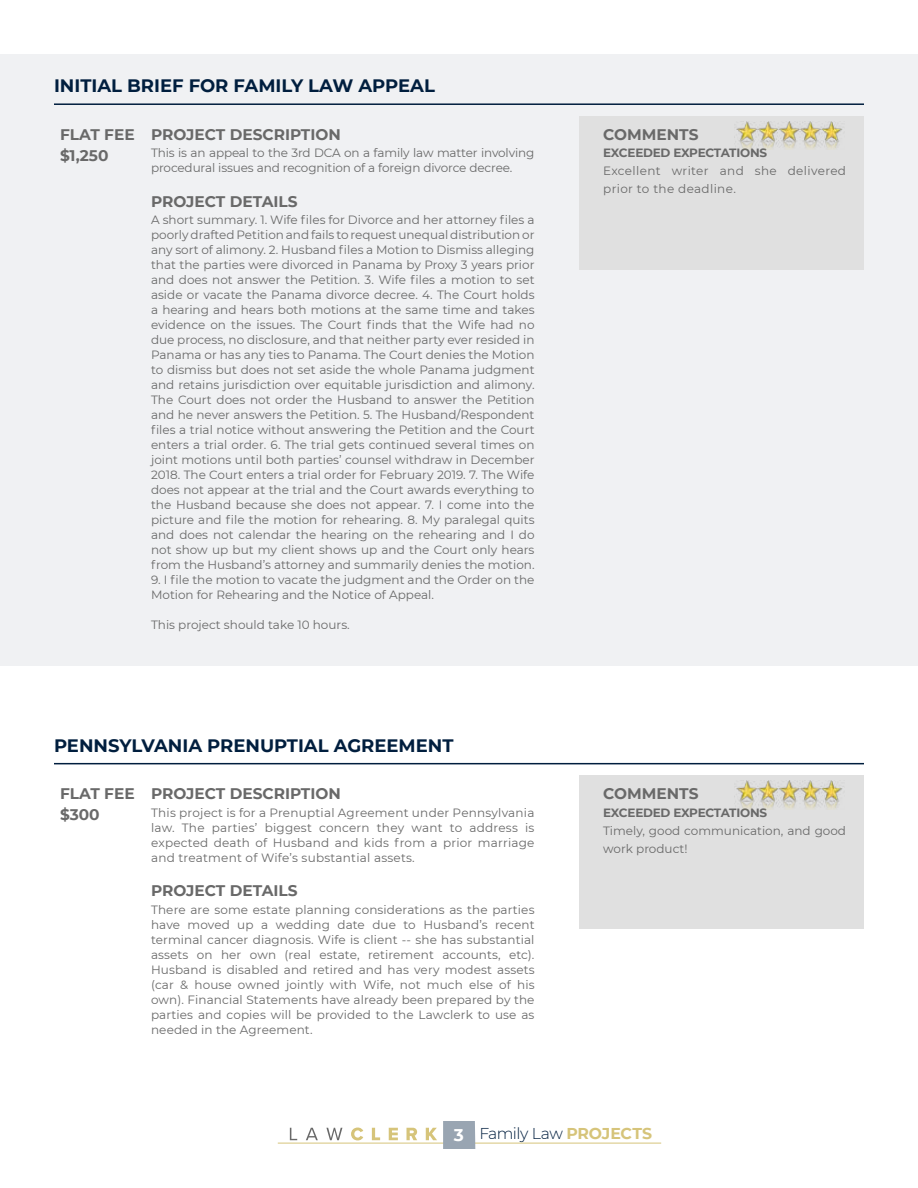
<style>
.page{position:relative;width:918px;height:1188px;background:#fff}
.page>*{position:absolute;margin:0;border:0;box-sizing:border-box;transform-origin:0 0}
.t1{font:700 18px "Montserrat";color:#001e3e}
.t2{font:300 15.75px "Montserrat";letter-spacing:-.04em;color:#001e3e}
.t3{font:700 15.3px "Montserrat";color:#696969}
.t4{font:12px/15px "Montserrat";color:#696969}
.t5{font:12px/18px "Montserrat";letter-spacing:.03em;color:#696969}
.t6{font:700 12px "Montserrat";letter-spacing:-.02em;color:#696969}
.s1{font-weight:700;font-size:16.95px;color:#fff}
.s2{font-weight:700;color:#d6c47a}
</style>
<div class="page">
<svg style="left:290px;top:1128px;width:7px;height:12px"></svg>
<svg style="left:306px;top:1128px;width:12px;height:12px"></svg>
<svg style="left:326px;top:1128px;width:16px;height:12px"></svg>
<svg style="left:351px;top:1128px;width:12px;height:12px"></svg>
<svg style="left:372px;top:1128px;width:8px;height:12px"></svg>
<svg style="left:389px;top:1128px;width:9px;height:12px"></svg>
<svg style="left:407px;top:1128px;width:10px;height:12px"></svg>
<svg style="left:426px;top:1128px;width:11px;height:12px"></svg>
<hr style="left:278px;top:1143px;width:383px;height:1px;background:#d6c47a">
<div style="left:443px;top:1121px;width:32px;height:28px;background:#99a5b2"></div>
<div style="left:0;top:54px;width:918px;height:611px;background:#f0f1f3"></div>
<div style="left:580px;top:116px;width:284px;height:153px;background:#e0e0e0"></div>
<hr style="left:54px;top:103px;width:810px;height:2px;background:#001e3e">
<div style="left:580px;top:775px;width:284px;height:154px;background:#e0e0e0"></div>
<hr style="left:54px;top:763px;width:810px;height:1px;background:#001e3e">
<img style="left:736px;top:781px;width:107px;height:28px">
<img style="left:736px;top:121px;width:107px;height:29px">
<h1 class="t1" style="left:54px;top:77px;width:382px">INITIAL BRIEF FOR FAMILY LAW APPEAL</h1>
<p class="t3" style="left:60px;top:127px;width:282px">FLAT FEE PROJECT DESCRIPTION</p>
<p class="t3" style="left:603px;top:127px;width:97px">COMMENTS</p>
<p class="t3" style="left:60px;top:148px;width:50px">$1,250</p>
<p class="t4" style="left:151px;top:146px;width:385px">This is an appeal to the 3rd DCA on a family law matter involving procedural issues and recognition of a foreign divorce decree.</p>
<p class="t6" style="left:603px;top:148px;width:165px">EXCEEDED EXPECTATIONS</p>
<p class="t5" style="left:603px;top:163px;width:244px">Excellent writer and she delivered prior to the deadline.</p>
<p class="t3" style="left:151px;top:194px;width:148px">PROJECT DETAILS</p>
<p class="t4" style="left:151px;top:212px;width:385px;text-align:justify">A short summary. 1. Wife files for Divorce and her attorney files a poorly drafted Petition and fails to request unequal distribution or any sort of alimony. 2. Husband files a Motion to Dismiss alleging that the parties were divorced in Panama by Proxy 3 years prior and does not answer the Petition. 3. Wife files a motion to set aside or vacate the Panama divorce decree. 4. The Court holds a hearing and hears both motions at the same time and takes evidence on the issues. The Court finds that the Wife had no due process, no disclosure, and that neither party ever resided in Panama or has any ties to Panama. The Court denies the Motion to dismiss but does not set aside the whole Panama judgment and retains jurisdiction over equitable jurisdiction and alimony.<br>The Court does not order the Husband to answer the Petition and he never answers the Petition. 5. The Husband/Respondent files a trial notice without answering the Petition and the Court enters a trial order. 6. The trial gets continued several times on joint motions until both parties’ counsel withdraw in December 2018. The Court enters a trial order for February 2019. 7. The Wife does not appear at the trial and the Court awards everything to the Husband because she does not appear. 7. I come into the picture and file the motion for rehearing. 8. My paralegal quits and does not calendar the hearing on the rehearing and I do not show up but my client shows up and the Court only hears from the Husband’s attorney and summarily denies the motion.</p>
<p class="t4" style="left:151px;top:572px;width:385px">9. I file the motion to vacate the judgment and the Order on the<br>Motion for Rehearing and the Notice of Appeal.</p>
<p class="t4" style="left:151px;top:618px;width:200px">This project should take 10 hours.</p>
<h1 class="t1" style="left:54px;top:737px;width:401px">PENNSYLVANIA PRENUPTIAL AGREEMENT</h1>
<p class="t3" style="left:60px;top:787px;width:282px">FLAT FEE PROJECT DESCRIPTION</p>
<p class="t3" style="left:603px;top:787px;width:97px">COMMENTS</p>
<p class="t3" style="left:60px;top:808px;width:41px">$300</p>
<p class="t4" style="left:151px;top:806px;width:385px;text-align:justify">This project is for a Prenuptial Agreement under Pennsylvania law. The parties’ biggest concern they want to address is expected death of Husband and kids from a prior marriage and treatment of Wife’s substantial assets.</p>
<p class="t6" style="left:603px;top:807px;width:165px">EXCEEDED EXPECTATIONS</p>
<p class="t4" style="left:603px;top:822px;width:244px;line-height:18px">Timely, good communication, and good work product!</p>
<p class="t3" style="left:151px;top:884px;width:148px">PROJECT DETAILS</p>
<p class="t4" style="left:151px;top:903px;width:385px;text-align:justify">There are some estate planning considerations as the parties have moved up a wedding date due to Husband’s recent terminal cancer diagnosis. Wife is client -- she has substantial assets on her own (real estate, retirement accounts, etc).<br>Husband is disabled and retired and has very modest assets (car &amp; house owned jointly with Wife, not much else of his own). Financial Statements have already been prepared by the parties and copies will be provided to the Lawclerk to use as needed in the Agreement.</p>
<h2 class="t2" style="left:454px;top:1127px;width:200px"><span class="s1">3</span> Family Law <span class="s2">PROJECTS</span></h2>
</div>
